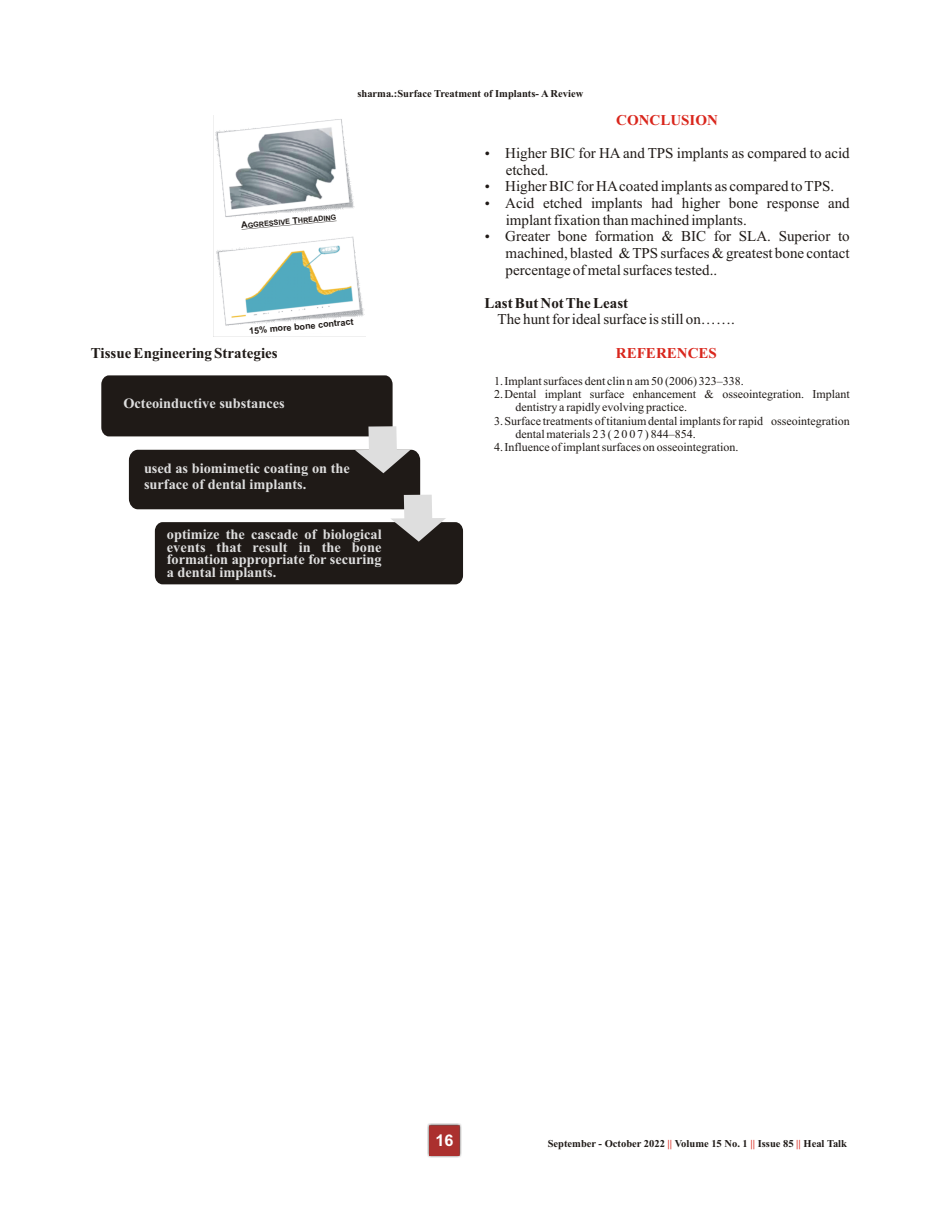
<style>
.page{position:relative;width:942px;height:1218px;background:#fff}
.page>*{position:absolute;margin:0;border:0;box-sizing:border-box;transform-origin:0 0}
.t1{font:700 16.05px "Arial";color:#fff}
.t2{font:15px/16.6px "Times New Roman";color:#1f1a17}
.t3{font:700 15px "Times New Roman";color:#1f1a17}
.t4{font:700 15px "Times New Roman";color:#d9261c}
.t5{font:700 14.25px/12.8px "Times New Roman";color:#dedede}
.t6{font:12px "Times New Roman";color:#1f1a17}
.t7{font:700 10.5px "Times New Roman";color:#1f1a17}
.t8{font:700 9px "Arial";color:#1f1a17}
.t9{font:700 7.2px "Arial";color:#1f1a17}
.s1{font-size:9px}
.s2{color:#d9261c}
</style>
<div class="page">
<img style="left:427px;top:1124px;width:34px;height:33px">
<div style="left:429px;top:1126px;width:30px;height:29px;background:#ab302e"></div>
<svg style="left:101px;top:375px;width:362px;height:209px"></svg>
<img style="left:213px;top:115px;width:152px;height:221px">
<div style="left:250px;top:325px;width:74px;height:8px;background:#fff"></div>
<svg style="left:241px;top:215px;width:95px;height:15px"></svg>
<p class="t7" style="left:357px;top:89px;width:227px">sharma.:Surface Treatment of Implants- A Review</p>
<p class="t4" style="left:616px;top:115px;width:103px">CONCLUSION</p>
<p class="t9" style="left:253px;top:222px;width:85px;rotate:-5deg">GRESSIVE <span class="s1">T</span>HREA I G</p>
<p class="t8" style="left:249px;top:327px;width:106px;rotate:-5deg">15% more bone contract</p>
<p class="t3" style="left:91px;top:347px;width:188px">Tissue Engineering Strategies</p>
<p class="t5" style="left:123px;top:398px;width:163px">Octeoinductive substances</p>
<p class="t5" style="left:144px;top:462px;width:207px;line-height:15.9px">used as biomimetic coating on the surface of dental implants.</p>
<p class="t5" style="left:167px;top:529px;width:216px;text-align:justify">optimize the cascade of biological events that result in the bone formation appropriate for securing a dental implants.</p>
<p class="t2" style="left:505px;top:146px;width:346px">Higher BIC for HA and TPS implants as compared to acid etched.<br>Higher BIC for HAcoated implants as compared to TPS.<br>Acid etched implants had higher bone response and implant fixation than machined implants.<br>Greater bone formation &amp; BIC for SLA. Superior to machined, blasted &amp; TPS surfaces &amp; greatest bone contact percentage of metal surfaces tested..</p>
<p class="t3" style="left:484px;top:298px;width:145px">Last But Not The Least</p>
<p class="t2" style="left:497px;top:312px;width:238px">The hunt for ideal surface is still on…….</p>
<p class="t4" style="left:615px;top:347px;width:102px">REFERENCES</p>
<p class="t6" style="left:494px;top:376px;width:251px">1.Implant surfaces dent clin n am 50 (2006) 323–338.</p>
<p class="t6" style="left:494px;top:390px;width:357px">2.Dental implant surface enhancement &amp; osseointegration. Implant</p>
<p class="t6" style="left:515px;top:403px;width:173px">dentistry a rapidly evolving practice.</p>
<p class="t6" style="left:494px;top:416px;width:357px">3.Surface treatments of titanium dental implants for rapid osseointegration</p>
<p class="t6" style="left:515px;top:430px;width:182px">dental materials 2 3 ( 2 0 0 7 ) 844–854.</p>
<p class="t6" style="left:494px;top:443px;width:246px">4.Influence of implant surfaces on osseointegration.</p>
<p class="t1" style="left:435px;top:1134px;width:19px">16</p>
<p class="t7" style="left:547px;top:1140px;width:301px">September - October 2022 <span class="s2">||</span> Volume 15 No. 1 <span class="s2">||</span> Issue 85 <span class="s2">||</span> Heal Talk</p>
</div>
